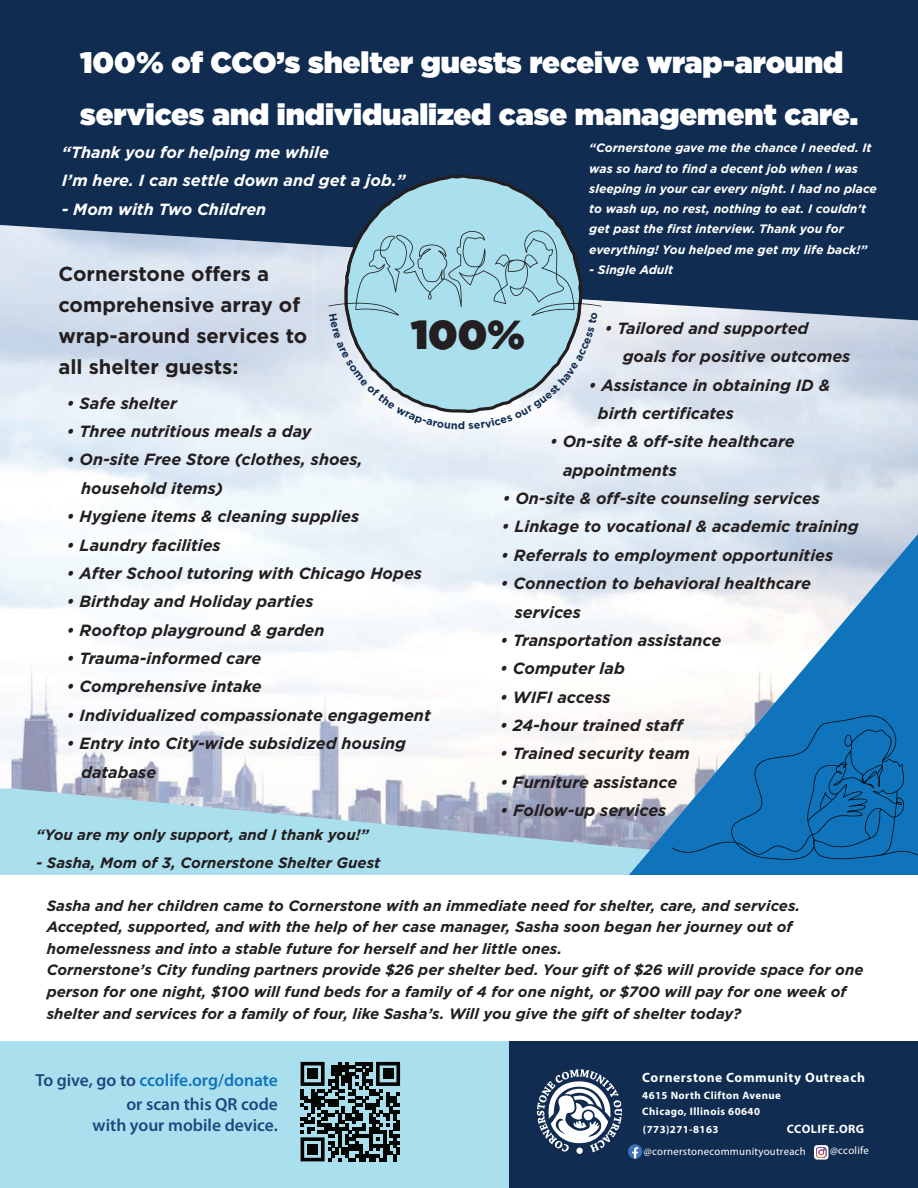
<style>
.page{position:relative;width:918px;height:1188px;background:#fff}
.page>*{position:absolute;margin:0;border:0;box-sizing:border-box;transform-origin:0 0}
.t1{font:900 40.5px "Gotham";color:#231f20}
.t2{font:900 29.7px/51.3px "Gotham";color:#fff}
.t3{font:700 20.25px/31px "Gotham";color:#231f20}
.t4{font:600 17.55px/23.9px "Myriad Pro";color:#1b487e;text-align:right}
.t5{font:italic 700 16.2px/28.3px "Gotham";color:#231f20}
.t6{font:italic 700 16.2px/28.3px "Gotham";color:#fff}
.t7{font:italic 700 15px/21.6px "Gotham";color:#231f20}
.t8{font:700 13.5px "Myriad Pro";letter-spacing:.04em;color:#fff}
.t9{font:italic 700 12.15px/20.2px "Gotham";color:#fff}
.t10{font:700 12.15px "Myriad Pro";letter-spacing:.04em;color:#fff}
.t11{font:700 10.8px/16.2px "Myriad Pro";letter-spacing:.04em;color:#fff}
.t12{font:10.8px "Myriad Pro";letter-spacing:.025em;color:#fff}
.s1{color:#1074bc}
</style>
<div class="page">
<img style="left:0;top:321px;width:357px;height:467px">
<img style="left:357px;top:430px;width:51px;height:358px">
<img style="left:510px;top:430px;width:102px;height:358px">
<svg style="left:0;top:0;width:918px;height:321px;background:#274263"></svg>
<svg style="left:344px;top:174px;width:238px;height:27px;background:#446781"></svg>
<svg style="left:608px;top:532px;width:310px;height:343px"></svg>
<svg style="left:0;top:788px;width:650px;height:87px;background:#aed1e2"></svg>
<div style="left:500px;top:1041px;width:418px;height:147px;background:#102d51"></div>
<svg style="left:537px;top:1069px;width:85px;height:83px"></svg>
<div style="left:576px;top:1148px;width:7px;height:6px;background:#fff;border-radius:50%"></div>
<div style="left:0;top:1041px;width:508px;height:147px;background:#aadfee"></div>
<svg style="left:628px;top:1144px;width:14px;height:15px"></svg>
<svg style="left:814px;top:1145px;width:15px;height:15px"></svg>
<svg style="left:301px;top:1062px;width:99px;height:99px"></svg>
<div style="left:307px;top:1069px;width:11px;height:10px;background:#050504"></div>
<div style="left:383px;top:1069px;width:10px;height:10px;background:#050504"></div>
<div style="left:307px;top:1144px;width:11px;height:11px;background:#050504"></div>
<svg style="left:671px;top:716px;width:247px;height:144px;background:#2f81bc"></svg>
<svg style="left:313px;top:201px;width:300px;height:229px;background:#a6c8d6"></svg>
<h2 class="t2" style="left:80px;top:37px;width:780px">100% of CCO’s shelter guests receive wrap-around services and individualized case management care.</h2>
<p class="t9" style="left:589px;top:138px;width:289px">“Cornerstone gave me the chance I needed. It was so hard to find a decent job when I was sleeping in your car every night. I had no place to wash up, no rest, nothing to eat. I couldn’t get past the first interview. Thank you for everything! You helped me get my life back!”</p>
<p class="t9" style="left:589px;top:259px;width:85px">- Single Adult</p>
<p class="t6" style="left:62px;top:138px;width:345px">“Thank you for helping me while<br>I’m here. I can settle down and get a job.”</p>
<p class="t6" style="left:62px;top:195px;width:206px">- Mom with Two Children</p>
<p class="t3" style="left:58px;top:257px;width:250px">Cornerstone offers a comprehensive array of wrap-around services to all shelter guests:</p>
<p class="t5" style="left:67px;top:389px;width:112px">• Safe shelter</p>
<p class="t5" style="left:67px;top:417px;width:246px">• Three nutritious meals a day</p>
<p class="t5" style="left:81px;top:445px;width:283px;text-indent:-15px">• On-site Free Store (clothes, shoes, household items)</p>
<p class="t5" style="left:67px;top:502px;width:294px">• Hygiene items &amp; cleaning supplies</p>
<p class="t5" style="left:67px;top:530px;width:156px">• Laundry facilities</p>
<p class="t5" style="left:67px;top:559px;width:357px">• After School tutoring with Chicago Hopes</p>
<p class="t5" style="left:67px;top:587px;width:248px">• Birthday and Holiday parties</p>
<p class="t5" style="left:67px;top:616px;width:259px">• Rooftop playground &amp; garden</p>
<p class="t5" style="left:67px;top:644px;width:196px">• Trauma-informed care</p>
<p class="t5" style="left:67px;top:672px;width:197px">• Comprehensive intake</p>
<p class="t5" style="left:67px;top:701px;width:366px">• Individualized compassionate engagement</p>
<p class="t5" style="left:81px;top:729px;width:326px;text-indent:-15px">• Entry into City-wide subsidized housing database</p>
<h1 class="t1" style="left:411px;top:311px;width:116px">100%</h1>
<p class="t5" style="left:623px;top:314px;width:229px;text-indent:-18px">• Tailored and supported goals for positive outcomes</p>
<p class="t5" style="left:598px;top:370px;width:234px;text-indent:-9px">• Assistance in obtaining ID &amp; birth certificates</p>
<p class="t5" style="left:563px;top:427px;width:233px;text-indent:-13px">• On-site &amp; off-site healthcare appointments</p>
<p class="t5" style="left:502px;top:484px;width:319px">• On-site &amp; off-site counseling services</p>
<p class="t5" style="left:502px;top:512px;width:359px">• Linkage to vocational &amp; academic training</p>
<p class="t5" style="left:501px;top:541px;width:334px">• Referrals to employment opportunities</p>
<p class="t5" style="left:515px;top:569px;width:298px;text-indent:-14px">• Connection to behavioral healthcare services</p>
<p class="t5" style="left:500px;top:626px;width:223px">• Transportation assistance</p>
<p class="t5" style="left:500px;top:654px;width:126px">• Computer lab</p>
<p class="t5" style="left:500px;top:683px;width:112px">• WIFI access</p>
<p class="t5" style="left:500px;top:711px;width:185px">• 24-hour trained staff</p>
<p class="t5" style="left:500px;top:739px;width:192px">• Trained security team</p>
<p class="t5" style="left:500px;top:768px;width:179px">• Furniture assistance</p>
<p class="t5" style="left:500px;top:796px;width:168px">• Follow-up services</p>
<p class="t7" style="left:36px;top:824px;width:334px">“You are my only support, and I thank you!”</p>
<p class="t7" style="left:36px;top:852px;width:346px">- Sasha, Mom of 3, Cornerstone Shelter Guest</p>
<p class="t7" style="left:47px;top:894px;width:818px">Sasha and her children came to Cornerstone with an immediate need for shelter, care, and services.<br>Accepted, supported, and with the help of her case manager, Sasha soon began her journey out of homelessness and into a stable future for herself and her little ones.<br>Cornerstone’s City funding partners provide $26 per shelter bed. Your gift of $26 will provide space for one person for one night, $100 will fund beds for a family of 4 for one night, or $700 will pay for one week of shelter and services for a family of four, like Sasha’s. Will you give the gift of shelter today?</p>
<p class="t4" style="left:36px;top:1068px;width:244px">To give, go to <span class="s1">ccolife.org/donate </span>or scan this QR code</p>
<p class="t4" style="left:93px;top:1113px;width:187px">with your mobile device.</p>
<p class="t8" style="left:642px;top:1070px;width:224px">Cornerstone Community Outreach</p>
<p class="t11" style="left:642px;top:1087px;width:140px">4615 North Clifton Avenue<br>Chicago, Illinois 60640</p>
<p class="t11" style="left:643px;top:1121px;width:77px">(773)271-8163</p>
<p class="t10" style="left:787px;top:1122px;width:79px">CCOLIFE.ORG</p>
<p class="t12" style="left:644px;top:1146px;width:164px">@cornerstonecommunityoutreach</p>
<p class="t12" style="left:830px;top:1145px;width:40px">@ccolife</p>
</div>
